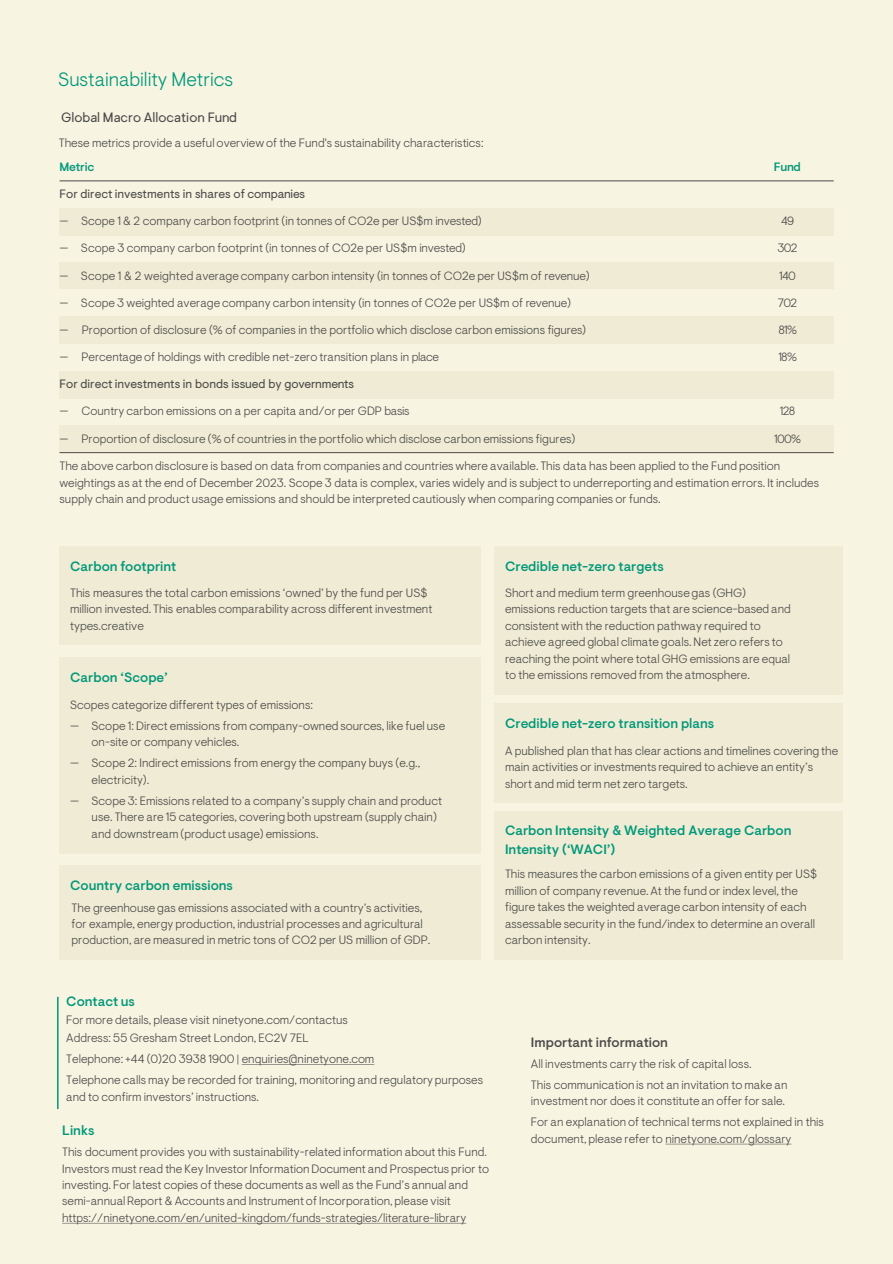
<style>
.page{position:relative;width:893px;height:1264px;background:#fff}
.page>*{position:absolute;margin:0;border:0;box-sizing:border-box;transform-origin:0 0}
.t1{font:300 19.5px "Ninety One Visuelt";color:#009879}
.t2{font:500 13.5px/18.3px "Ninety One Visuelt";color:#009879}
.t3{font:13.5px "Ninety One Visuelt Display";letter-spacing:.005em;color:#4a4a49}
.t4{font:500 13.5px "Ninety One Visuelt";letter-spacing:-.005em;color:#4a4a49}
.t5{font:300 12px/16.4px "Ninety One Visuelt";color:#4a4a49}
.t6{font:12px "Ninety One Visuelt";color:#4a4a49}
.t7{font:500 12px "Ninety One Visuelt";letter-spacing:-.02em;color:#009879}
.s1{font-family:"Ninety One Visuelt Display"}
</style>
<div class="page">
<div style="left:0;top:0;width:892px;height:1263px;background:#f8f4e2"></div>
<div style="left:60px;top:208px;width:668px;height:27px;background:#efebd4"></div>
<div style="left:728px;top:208px;width:105px;height:27px;background:#efebd4"></div>
<div style="left:60px;top:262px;width:668px;height:27px;background:#efebd4"></div>
<div style="left:728px;top:262px;width:105px;height:27px;background:#efebd4"></div>
<div style="left:60px;top:317px;width:668px;height:27px;background:#efebd4"></div>
<div style="left:728px;top:317px;width:105px;height:27px;background:#efebd4"></div>
<div style="left:60px;top:371px;width:668px;height:27px;background:#efebd4"></div>
<div style="left:728px;top:371px;width:105px;height:27px;background:#efebd4"></div>
<div style="left:60px;top:425px;width:668px;height:27px;background:#efebd4"></div>
<div style="left:728px;top:425px;width:105px;height:27px;background:#efebd4"></div>
<hr style="left:60px;top:180px;width:773px;height:1px;background:#4a4a49">
<hr style="left:60px;top:452px;width:773px;height:1px;background:#4a4a49">
<svg style="left:62px;top:1222px;width:404px;height:1px"></svg>
<svg style="left:665px;top:1143px;width:126px;height:1px"></svg>
<hr style="left:57px;top:996px;width:2px;height:112px;background:#009879">
<div style="left:60px;top:546px;width:421px;height:99px;background:#efebd4"></div>
<div style="left:60px;top:657px;width:421px;height:196px;background:#efebd4"></div>
<div style="left:494px;top:810px;width:349px;height:149px;background:#efebd4"></div>
<div style="left:60px;top:865px;width:421px;height:94px;background:#efebd4"></div>
<div style="left:494px;top:546px;width:349px;height:148px;background:#efebd4"></div>
<div style="left:494px;top:703px;width:349px;height:99px;background:#efebd4"></div>
<p class="t1" style="left:58px;top:68px;width:177px">Sustainability Metrics</p>
<p class="t3" style="left:61px;top:109px;width:177px">Global Macro Allocation Fund</p>
<p class="t5" style="left:59px;top:134px;width:426px">These metrics provide a useful overview of the Fund's sustainability characteristics:</p>
<p class="t7" style="left:60px;top:160px;width:36px">Metric</p>
<p class="t7" style="left:773px;top:160px;width:29px">Fund</p>
<p class="t6" style="left:60px;top:187px;width:247px">For direct investments in shares of companies</p>
<p class="t5" style="left:60px;top:213px;width:423px">— Scope 1 &amp; 2 company carbon footprint (in tonnes of CO2e per US$m invested)</p>
<p class="t5" style="left:781px;top:213px;width:15px">49</p>
<p class="t5" style="left:60px;top:240px;width:407px">— Scope 3 company carbon footprint (in tonnes of CO2e per US$m invested)</p>
<p class="t5" style="left:777px;top:240px;width:22px">302</p>
<p class="t5" style="left:60px;top:267px;width:531px">— Scope 1 &amp; 2 weighted average company carbon intensity (in tonnes of CO2e per US$m of revenue)</p>
<p class="t5" style="left:779px;top:267px;width:18px">140</p>
<p class="t5" style="left:60px;top:294px;width:513px">— Scope 3 weighted average company carbon intensity (in tonnes of CO2e per US$m of revenue)</p>
<p class="t5" style="left:777px;top:294px;width:21px">702</p>
<p class="t5" style="left:60px;top:322px;width:528px">— Proportion of disclosure (% of companies in the portfolio which disclose carbon emissions figures)</p>
<p class="t5" style="left:778px;top:322px;width:20px">81%</p>
<p class="t5" style="left:60px;top:349px;width:381px">— Percentage of holdings with credible net-zero transition plans in place</p>
<p class="t5" style="left:778px;top:349px;width:20px">18%</p>
<p class="t6" style="left:60px;top:377px;width:296px">For direct investments in bonds issued by governments</p>
<p class="t5" style="left:60px;top:403px;width:351px">— Country carbon emissions on a per capita and/or per GDP basis</p>
<p class="t5" style="left:779px;top:403px;width:17px">128</p>
<p class="t5" style="left:60px;top:430px;width:517px">— Proportion of disclosure (% of countries in the portfolio which disclose carbon emissions figures)</p>
<p class="t5" style="left:774px;top:430px;width:28px">100%</p>
<p class="t5" style="left:59px;top:458px;width:761px">The above carbon disclosure is based on data from companies and countries where available. This data has been applied to the Fund position weightings as at the end of December 2023. Scope 3 data is complex, varies widely and is subject to underreporting and estimation errors. It includes supply chain and product usage emissions and should be interpreted cautiously when comparing companies or funds.</p>
<p class="t2" style="left:70px;top:557px;width:108px">Carbon footprint</p>
<p class="t5" style="left:70px;top:584px;width:363px">This measures the total carbon emissions ‘owned’ by the fund per US$ million invested. This enables comparability across different investment types.creative</p>
<p class="t2" style="left:70px;top:668px;width:99px">Carbon ‘Scope’</p>
<p class="t5" style="left:70px;top:696px;width:244px">Scopes categorize different types of emissions:</p>
<p class="t5" style="left:92px;top:717px;width:355px;text-indent:-21px">— Scope 1: Direct emissions from company-owned sources, like fuel use on-site or company vehicles.</p>
<p class="t5" style="left:92px;top:755px;width:330px;text-indent:-21px">— Scope 2: Indirect emissions from energy the company buys (e.g., electricity).</p>
<p class="t5" style="left:92px;top:792px;width:352px;text-indent:-21px">— Scope 3: Emissions related to a company’s supply chain and product use. There are 15 categories, covering both upstream (supply chain) and downstream (product usage) emissions.</p>
<p class="t2" style="left:70px;top:876px;width:164px">Country carbon emissions</p>
<p class="t5" style="left:72px;top:899px;width:360px">The greenhouse gas emissions associated with a country’s activities, for example, energy production, industrial processes and agricultural production, are measured in metric tons of CO2 per US million of GDP.</p>
<p class="t2" style="left:505px;top:557px;width:160px">Credible net-zero targets</p>
<p class="t5" style="left:505px;top:584px;width:287px">Short and medium term greenhouse gas (GHG) emissions reduction targets that are science-based and consistent with the reduction pathway required to achieve agreed global climate goals. Net zero refers to reaching the point where total GHG emissions are equal to the emissions removed from the atmosphere.</p>
<p class="t2" style="left:505px;top:714px;width:211px">Credible net-zero transition plans</p>
<p class="t5" style="left:505px;top:742px;width:334px">A published plan that has clear actions and timelines covering the main activities or investments required to achieve an entity’s short and mid term net zero targets.</p>
<p class="t2" style="left:505px;top:821px;width:288px">Carbon Intensity &amp; Weighted Average Carbon<br>Intensity (‘WACI’)</p>
<p class="t5" style="left:505px;top:865px;width:313px">This measures the carbon emissions of a given entity per US$ million of company revenue. At the fund or index level, the figure takes the weighted average carbon intensity of each assessable security in the fund/index to determine an overall carbon intensity.</p>
<p class="t2" style="left:66px;top:992px;width:70px">Contact us</p>
<p class="t5" style="left:66px;top:1011px;width:283px">For more details, please visit ninetyone.com/contactus</p>
<p class="t5" style="left:66px;top:1029px;width:244px">Address: 55 Gresham Street London, EC2V 7EL</p>
<p class="t5" style="left:66px;top:1050px;width:309px">Telephone: +44 (0)20 3938 1900 <span class="s1">|</span> enquiries@ninetyone.com</p>
<p class="t5" style="left:66px;top:1071px;width:418px">Telephone calls may be recorded for training, monitoring and regulatory purposes and to confirm investors’ instructions.</p>
<p class="t2" style="left:62px;top:1121px;width:34px">Links</p>
<p class="t5" style="left:62px;top:1143px;width:428px">This document provides you with sustainability-related information about this Fund.<br>Investors must read the Key Investor Information Document and Prospectus prior to investing. For latest copies of these documents as well as the Fund’s annual and semi-annual Report &amp; Accounts and Instrument of Incorporation, please visit https://ninetyone.com/en/united-kingdom/funds-strategies/literature-library</p>
<p class="t4" style="left:531px;top:1033px;width:139px">Important information</p>
<p class="t5" style="left:531px;top:1055px;width:222px">All investments carry the risk of capital loss.</p>
<p class="t5" style="left:531px;top:1076px;width:258px">This communication is not an invitation to make an investment nor does it constitute an offer for sale.</p>
<p class="t5" style="left:531px;top:1113px;width:294px">For an explanation of technical terms not explained in this document, please refer to ninetyone.com/glossary</p>
</div>
